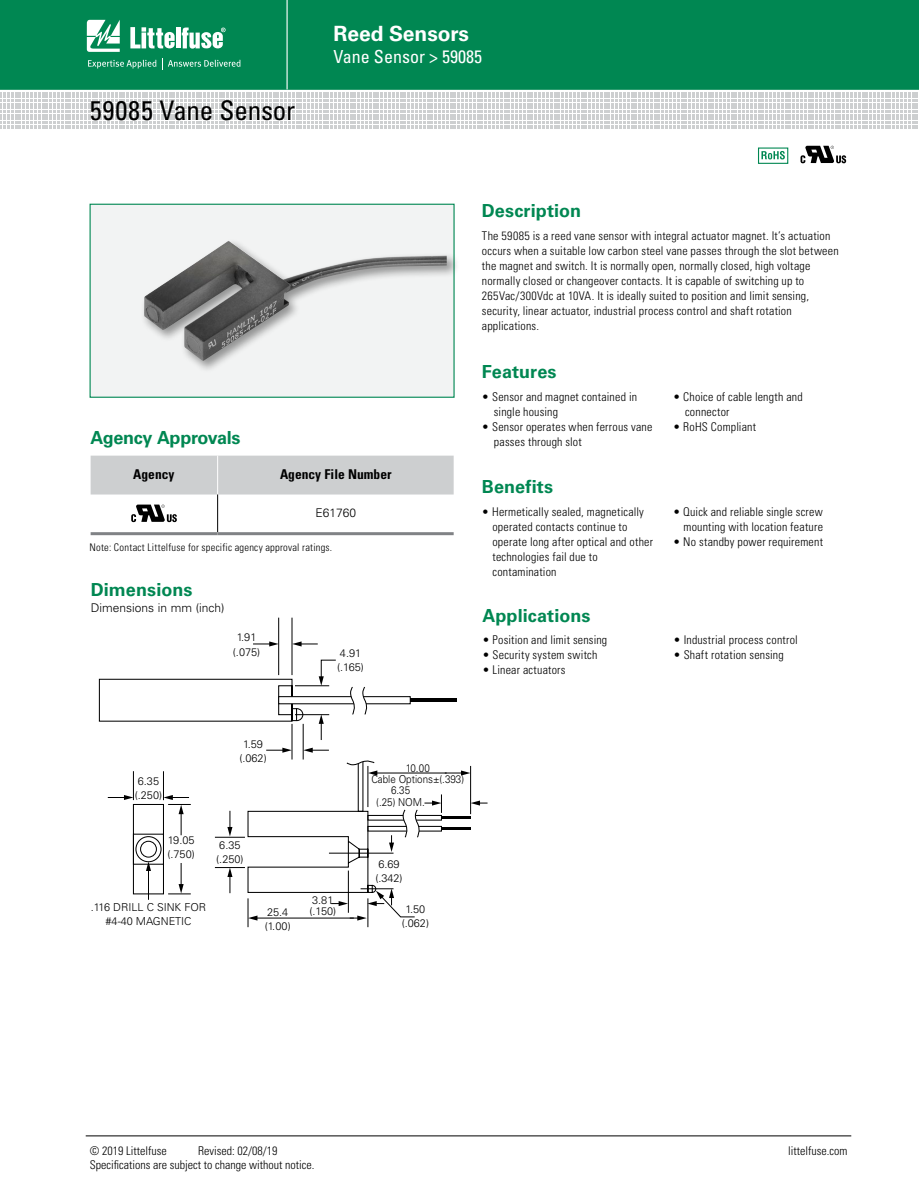
<style>
.page{position:relative;width:919px;height:1191px;background:#fff}
.page>*{position:absolute;margin:0;border:0;box-sizing:border-box;transform-origin:0 0}
.t1{font:condensed 27px "Univers LT Std";letter-spacing:-.005em;color:#000}
.t2{font:700 21px "Univers LT Std";letter-spacing:-.005em;color:#fff}
.t3{font:700 18px "Univers LT Std";letter-spacing:.005em;color:#008752}
.t4{font:condensed 18px "Univers LT Std";color:#fff}
.t5{font:700 18px "Univers LT Std";letter-spacing:-.02em;color:#008752}
.t6{font:700 condensed 13.5px "Univers LT Std";color:#000}
.t7{font:300 condensed 12px/15px "Univers LT Std";letter-spacing:.015em;color:#000}
.t8{font:300 12px "Univers LT Std";color:#000}
.t9{font:300 10.95px/14.2px "Univers LT Std";color:#000}
.t10{font:300 10.95px/11.4px "Univers LT Std";color:#000;text-align:center;scale:.9 1}
.t11{font:300 condensed 10.5px "Univers LT Std";letter-spacing:.025em;color:#000}
</style>
<div class="page">
<hr style="left:86px;top:1135px;width:765px;height:1px;background:#000">
<div style="left:0;top:0;width:918px;height:90px;background:#008752"></div>
<hr style="left:286px;top:0;width:1px;height:89px;background:#fff">
<svg style="left:87px;top:20px;width:33px;height:32px"></svg>
<hr style="left:176px;top:28px;width:4px;height:20px;background:#fff">
<svg style="left:182px;top:28px;width:43px;height:21px"></svg>
<svg style="left:130px;top:27px;width:45px;height:21px"></svg>
<svg style="left:88px;top:60px;width:68px;height:9px"></svg>
<svg style="left:162px;top:58px;width:78px;height:11px"></svg>
<svg style="left:0;top:92px;width:917px;height:35px"></svg>
<div style="left:91px;top:455px;width:362px;height:39px;background:#cdcfd0"></div>
<svg style="left:91px;top:535px;width:362px;height:1px"></svg>
<hr style="left:217px;top:455px;width:1px;height:39px;background:#fff">
<hr style="left:217px;top:494px;width:1px;height:38px;background:#000">
<hr style="left:91px;top:532px;width:127px;height:3px;background:#808285">
<hr style="left:218px;top:532px;width:235px;height:3px;background:#808285">
<svg style="left:131px;top:504px;width:46px;height:18px"></svg>
<div style="left:89px;top:204px;width:365px;height:194px;background:#f2f3f3;border:1px solid #008752"></div>
<svg style="left:761px;top:151px;width:23px;height:8px"></svg>
<div style="left:758px;top:147px;width:30px;height:17px;border:1px solid #008752"></div>
<svg style="left:800px;top:146px;width:46px;height:17px"></svg>
<div style="left:141px;top:238px;width:318px;height:135px;background:#000;opacity:.4"></div>
<img style="left:144px;top:241px;width:302px;height:120px">
<div style="left:278px;top:696px;width:133px;height:8px;background:#fff;border:1px solid #000"></div>
<hr style="left:410px;top:698px;width:46px;height:4px;background:#000">
<hr style="left:278px;top:617px;width:1px;height:58px;background:#000">
<hr style="left:291px;top:617px;width:1px;height:58px;background:#000">
<svg style="left:292px;top:641px;width:26px;height:5px"></svg>
<svg style="left:98px;top:659px;width:272px;height:81px"></svg>
<svg style="left:253px;top:641px;width:26px;height:5px"></svg>
<hr style="left:291px;top:724px;width:1px;height:35px;background:#000">
<hr style="left:303px;top:724px;width:1px;height:35px;background:#000">
<svg style="left:227px;top:811px;width:5px;height:25px"></svg>
<svg style="left:227px;top:868px;width:5px;height:25px"></svg>
<hr style="left:148px;top:866px;width:1px;height:33px;background:#000">
<svg style="left:108px;top:771px;width:83px;height:124px"></svg>
<hr style="left:215px;top:837px;width:30px;height:1px;background:#000">
<svg style="left:247px;top:747px;width:240px;height:180px"></svg>
<hr style="left:329px;top:852px;width:64px;height:1px;background:#000">
<hr style="left:360px;top:888px;width:33px;height:1px;background:#000">
<hr style="left:215px;top:867px;width:30px;height:1px;background:#000">
<h1 class="t1" style="left:90px;top:94px;width:207px">59085 Vane Sensor</h1>
<h2 class="t2" style="left:333px;top:21px;width:137px">Reed Sensors</h2>
<h3 class="t4" style="left:333px;top:45px;width:150px">Vane Sensor &gt; 59085</h3>
<h3 class="t3" style="left:482px;top:200px;width:101px">Description</h3>
<p class="t7" style="left:482px;top:228px;width:358px">The 59085 is a reed vane sensor with integral actuator magnet. It’s actuation occurs when a suitable low carbon steel vane passes through the slot between the magnet and switch. It is normally open, normally closed, high voltage normally closed or changeover contacts. It is capable of switching up to 265Vac/300Vdc at 10VA. It is ideally suited to position and limit sensing, security, linear actuator, industrial process control and shaft rotation applications.</p>
<h3 class="t5" style="left:91px;top:427px;width:151px">Agency Approvals</h3>
<p class="t6" style="left:133px;top:466px;width:43px">Agency</p>
<p class="t6" style="left:280px;top:466px;width:113px">Agency File Number</p>
<p class="t8" style="left:315px;top:505px;width:42px">E61760</p>
<p class="t11" style="left:89px;top:540px;width:244px">Note: Contact Littelfuse for specific agency approval ratings.</p>
<h3 class="t3" style="left:91px;top:579px;width:103px">Dimensions</h3>
<p class="t8" style="left:91px;top:600px;width:135px">Dimensions in mm (inch)</p>
<p class="t9" style="left:233px;top:630px;width:29px;text-align:center">1.91 (.075)</p>
<p class="t9" style="left:337px;top:646px;width:28px">4.91 (.165)</p>
<h3 class="t3" style="left:482px;top:361px;width:76px">Features</h3>
<p class="t7" style="left:494px;top:389px;width:145px;text-indent:-12px">• Sensor and magnet contained in single housing</p>
<p class="t7" style="left:494px;top:419px;width:160px;text-indent:-12px">• Sensor operates when ferrous vane passes through slot</p>
<p class="t7" style="left:685px;top:389px;width:119px;text-indent:-12px">• Choice of cable length and connector</p>
<p class="t7" style="left:673px;top:419px;width:84px">• RoHS Compliant</p>
<h3 class="t3" style="left:482px;top:476px;width:73px">Benefits</h3>
<p class="t7" style="left:492px;top:504px;width:162px;text-indent:-10px">• Hermetically sealed, magnetically operated contacts continue to operate long after optical and other technologies fail due to contamination</p>
<p class="t7" style="left:673px;top:504px;width:151px;text-align:right">• Quick and reliable single screw mounting with location feature</p>
<p class="t7" style="left:673px;top:534px;width:151px">• No standby power requirement</p>
<h3 class="t3" style="left:482px;top:604px;width:110px">Applications</h3>
<p class="t7" style="left:482px;top:632px;width:126px">• Position and limit sensing</p>
<p class="t7" style="left:482px;top:647px;width:117px">• Security system switch</p>
<p class="t7" style="left:482px;top:662px;width:85px">• Linear actuators</p>
<p class="t7" style="left:673px;top:632px;width:126px">• Industrial process control</p>
<p class="t7" style="left:673px;top:647px;width:112px">• Shaft rotation sensing</p>
<p class="t9" style="left:135px;top:773px;width:29px">6.35 (.250)</p>
<p class="t9" style="left:167px;top:833px;width:29px">19.05 (.750)</p>
<p class="t9" style="left:239px;top:736px;width:29px;text-align:center">1.59 (.062)</p>
<p class="t9" style="left:216px;top:838px;width:29px">6.35 (.250)</p>
<p class="t9" style="left:91px;top:900px;width:117px;text-align:center">.116 DRILL C SINK FOR #4-40 MAGNETIC</p>
<p class="t9" style="left:265px;top:904px;width:28px">25.4 (1.00)</p>
<p class="t9" style="left:309px;top:894px;width:28px;line-height:11.4px">3.81 (.150)</p>
<p class="t10" style="left:371px;top:762px;width:105px">10.00<br>Cable Options±(.393)</p>
<p class="t10" style="left:376px;top:785px;width:56px">6.35<br>(.25) NOM.</p>
<p class="t9" style="left:375px;top:856px;width:29px">6.69 (.342)</p>
<p class="t9" style="left:401px;top:901px;width:29px;text-align:center">1.50 (.062)</p>
<p class="t7" style="left:90px;top:1143px;width:78px">© 2019 Littelfuse</p>
<p class="t7" style="left:198px;top:1143px;width:81px">Revised: 02/08/19</p>
<p class="t7" style="left:788px;top:1143px;width:61px">littelfuse.com</p>
<p class="t7" style="left:90px;top:1157px;width:226px">Specifications are subject to change without notice.</p>
</div>
